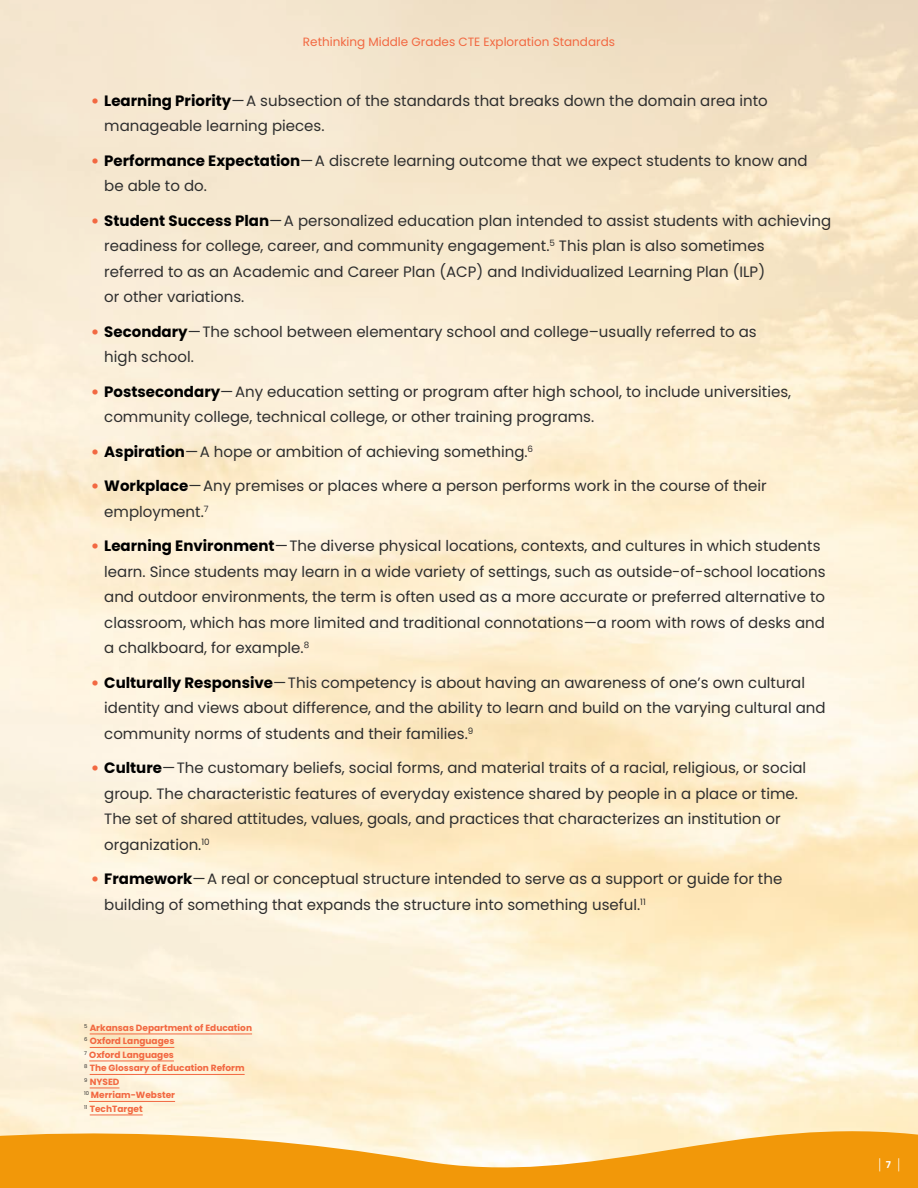
<style>
.page{position:relative;width:918px;height:1188px;background:#fff}
.page>*{position:absolute;margin:0;border:0;box-sizing:border-box;transform-origin:0 0}
.t1{font:15px/25.5px "Poppins";color:#2e2e2e}
.t2{font:200 15px "Poppins";color:#fff}
.t3{font:12px "Poppins";color:#f26841}
.t4{font:700 9px/13.5px "Poppins";color:#f26841}
.s1{font-size:21px;color:#f26841}
.s2{font-weight:700;color:#000}
.s3{font-family:"Cairo";font-weight:700;font-size:10.5px}
</style>
<div class="page">
<hr style="left:90px;top:1034px;width:162px;height:1px;background:#f26841">
<hr style="left:90px;top:1047px;width:84px;height:1px;background:#f26841">
<hr style="left:89px;top:1061px;width:85px;height:1px;background:#f26841">
<hr style="left:90px;top:1074px;width:155px;height:1px;background:#f26841">
<svg style="left:90px;top:1088px;width:29px;height:1px"></svg>
<hr style="left:89px;top:1101px;width:86px;height:1px;background:#f26841">
<svg style="left:0;top:1111px;width:918px;height:77px;background:#f7c065"></svg>
<p class="t3" style="left:303px;top:35px;width:314px">Rethinking Middle Grades CTE Exploration Standards</p>
<p class="t1" style="left:104px;top:88px;width:665px;text-indent:-14px"><span class="s1">•</span> <span class="s2">Learning Priority</span>—A subsection of the standards that breaks down the domain area into manageable learning pieces.</p>
<p class="t1" style="left:104px;top:148px;width:705px;text-indent:-14px"><span class="s1">•</span> <span class="s2">Performance Expectation</span>—A discrete learning outcome that we expect students to know and be able to do.</p>
<p class="t1" style="left:104px;top:208px;width:728px;text-indent:-13px"><span class="s1">•</span> <span class="s2">Student Success Plan</span>—A personalized education plan intended to assist students with achieving readiness for college, career, and community engagement.<sup>5</sup> This plan is also sometimes<br>referred to as an Academic and Career Plan (ACP) and Individualized Learning Plan (ILP)<br>or other variations.</p>
<p class="t1" style="left:104px;top:319px;width:654px;text-indent:-14px"><span class="s1">•</span> <span class="s2">Secondary</span>—The school between elementary school and college–usually referred to as high school.</p>
<p class="t1" style="left:104px;top:379px;width:688px;text-indent:-14px"><span class="s1">•</span> <span class="s2">Postsecondary</span>—Any education setting or program after high school, to include universities, community college, technical college, or other training programs.</p>
<p class="t1" style="left:91px;top:439px;width:444px"><span class="s1">•</span> <span class="s2">Aspiration</span>—A hope or ambition of achieving something.<sup>6</sup></p>
<p class="t1" style="left:104px;top:473px;width:664px;text-indent:-14px"><span class="s1">•</span> <span class="s2">Workplace</span>—Any premises or places where a person performs work in the course of their employment.<sup>7</sup></p>
<p class="t1" style="left:104px;top:533px;width:723px;text-indent:-14px"><span class="s1">•</span> <span class="s2">Learning Environment</span>—The diverse physical locations, contexts, and cultures in which students learn. Since students may learn in a wide variety of settings, such as outside-of-school locations and outdoor environments, the term is often used as a more accurate or preferred alternative to classroom, which has more limited and traditional connotations—a room with rows of desks and a chalkboard, for example.<sup>8</sup></p>
<p class="t1" style="left:104px;top:670px;width:723px;text-indent:-14px"><span class="s1">•</span> <span class="s2">Culturally Responsive</span>—This competency is about having an awareness of one’s own cultural identity and views about difference, and the ability to learn and build on the varying cultural and community norms of students and their families.<sup>9</sup></p>
<p class="t1" style="left:104px;top:755px;width:704px;text-indent:-14px"><span class="s1">•</span> <span class="s2">Culture</span>—The customary beliefs, social forms, and material traits of a racial, religious, or social group. The characteristic features of everyday existence shared by people in a place or time.<br>The set of shared attitudes, values, goals, and practices that characterizes an institution or organization.<sup>10</sup></p>
<p class="t1" style="left:104px;top:866px;width:680px;text-indent:-14px"><span class="s1">•</span> <span class="s2">Framework</span>—A real or conceptual structure intended to serve as a support or guide for the building of something that expands the structure into something useful.<sup>11</sup></p>
<p class="t4" style="left:84px;top:1021px;width:170px"><sup>5</sup> Arkansas Department of Education<br><sup>6</sup> Oxford Languages<br><sup>7</sup> Oxford Languages<br><sup>8</sup> The Glossary of Education Reform<br><sup>9</sup> NYSED<br><sup>10</sup> Merriam-Webster<br><sup>11</sup> TechTarget</p>
<p class="t2" style="left:878px;top:1156px;width:24px">| <span class="s3">7</span> |</p>
</div>
